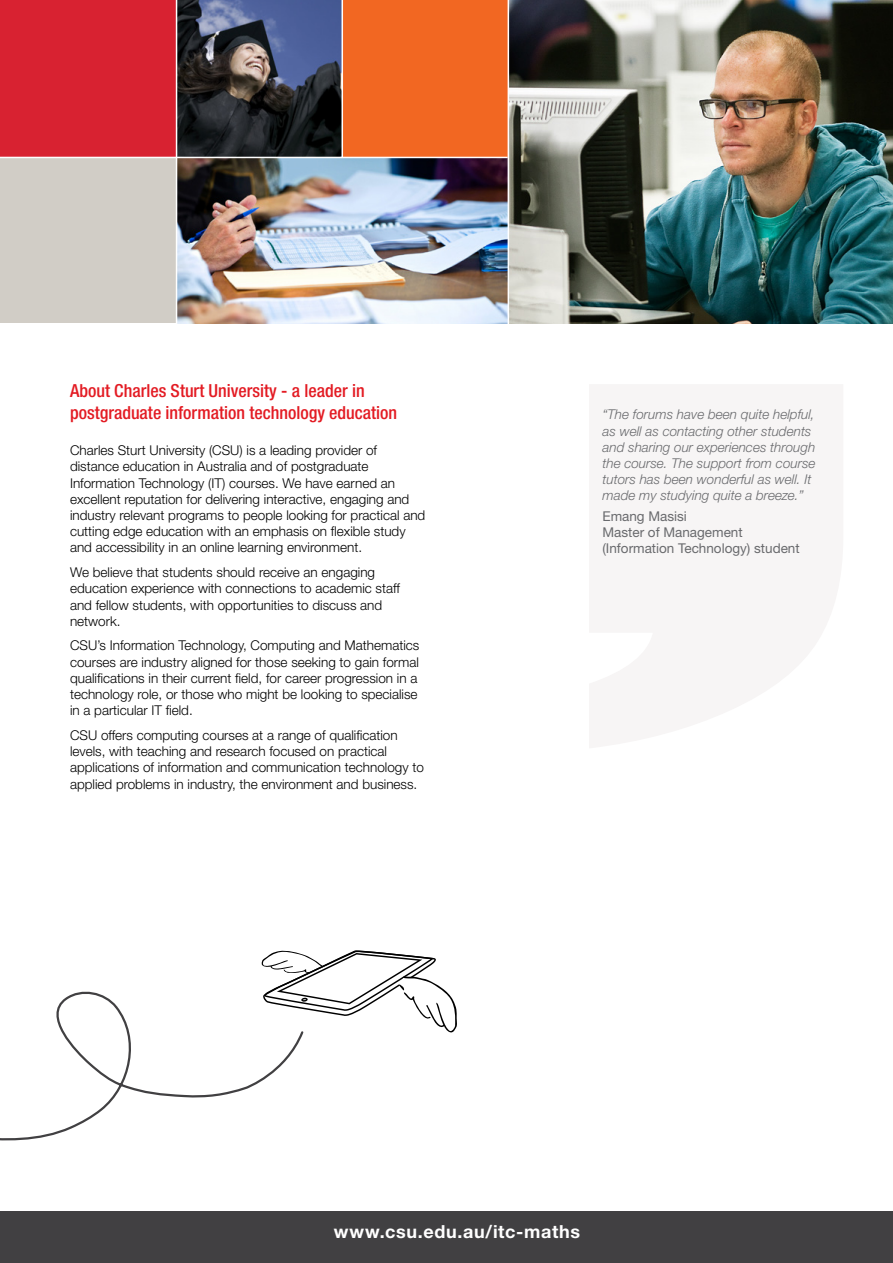
<style>
.page{position:relative;width:893px;height:1263px;background:#fff}
.page>*{position:absolute;margin:0;border:0;box-sizing:border-box;transform-origin:0 0}
.t1{font:500 condensed 18px/21.6px "Helvetica Neue LT Std";color:#e31b23}
.t2{font:700 18px "Helvetica Neue LT Std";letter-spacing:.035em;color:#fff}
.t3{font:300 13.5px/16.2px "Helvetica Neue LT Std";color:#000}
.t4{font:italic 300 13.5px/16.2px "Helvetica Neue LT Std";color:#696a6d}
.t5{font:13.5px/16.2px "Helvetica Neue LT Std";color:#696a6d}
</style>
<div class="page">
<img style="left:177px;top:0;width:164px;height:157px">
<img style="left:177px;top:158px;width:331px;height:165px">
<div style="left:0;top:0;width:177px;height:157px;background:#d82231"></div>
<div style="left:342px;top:0;width:166px;height:157px;background:#f26722"></div>
<div style="left:0;top:157px;width:177px;height:166px;background:#d1cdc6"></div>
<img style="left:509px;top:0;width:384px;height:323px">
<div style="left:0;top:1212px;width:893px;height:51px;background:#414042"></div>
<hr style="left:0;top:157px;width:508px;height:1px;background:#fff">
<hr style="left:341px;top:0;width:2px;height:157px;background:#fff">
<hr style="left:176px;top:0;width:1px;height:334px;background:#fff">
<svg style="left:262px;top:950px;width:195px;height:83px"></svg>
<svg style="left:0;top:985px;width:305px;height:156px"></svg>
<h1 class="t1" style="left:70px;top:379px;width:329px">About Charles Sturt University - a leader in postgraduate information technology education</h1>
<p class="t3" style="left:70px;top:442px;width:357px">Charles Sturt University (CSU) is a leading provider of distance education in Australia and of postgraduate Information Technology (IT) courses. We have earned an excellent reputation for delivering interactive, engaging and industry relevant programs to people looking for practical and cutting edge education with an emphasis on flexible study and accessibility in an online learning environment.</p>
<p class="t3" style="left:70px;top:564px;width:331px">We believe that students should receive an engaging education experience with connections to academic staff and fellow students, with opportunities to discuss and network.</p>
<p class="t3" style="left:70px;top:637px;width:351px">CSU’s Information Technology, Computing and Mathematics courses are industry aligned for those seeking to gain formal qualifications in their current field, for career progression in a technology role, or those who might be looking to specialise in a particular IT field.</p>
<p class="t3" style="left:70px;top:727px;width:355px">CSU offers computing courses at a range of qualification levels, with teaching and research focused on practical applications of information and communication technology to applied problems in industry, the environment and business.</p>
<p class="t4" style="left:602px;top:406px;width:215px">“The forums have been quite helpful, as well as contacting other students and sharing our experiences through the course. The support from course tutors has been wonderful as well. It made my studying quite a breeze.”</p>
<p class="t5" style="left:602px;top:508px;width:199px">Emang Masisi<br>Master of Management (Information Technology) student</p>
<h1 class="t2" style="left:334px;top:1220px;width:248px">www.csu.edu.au/itc-maths</h1>
</div>
